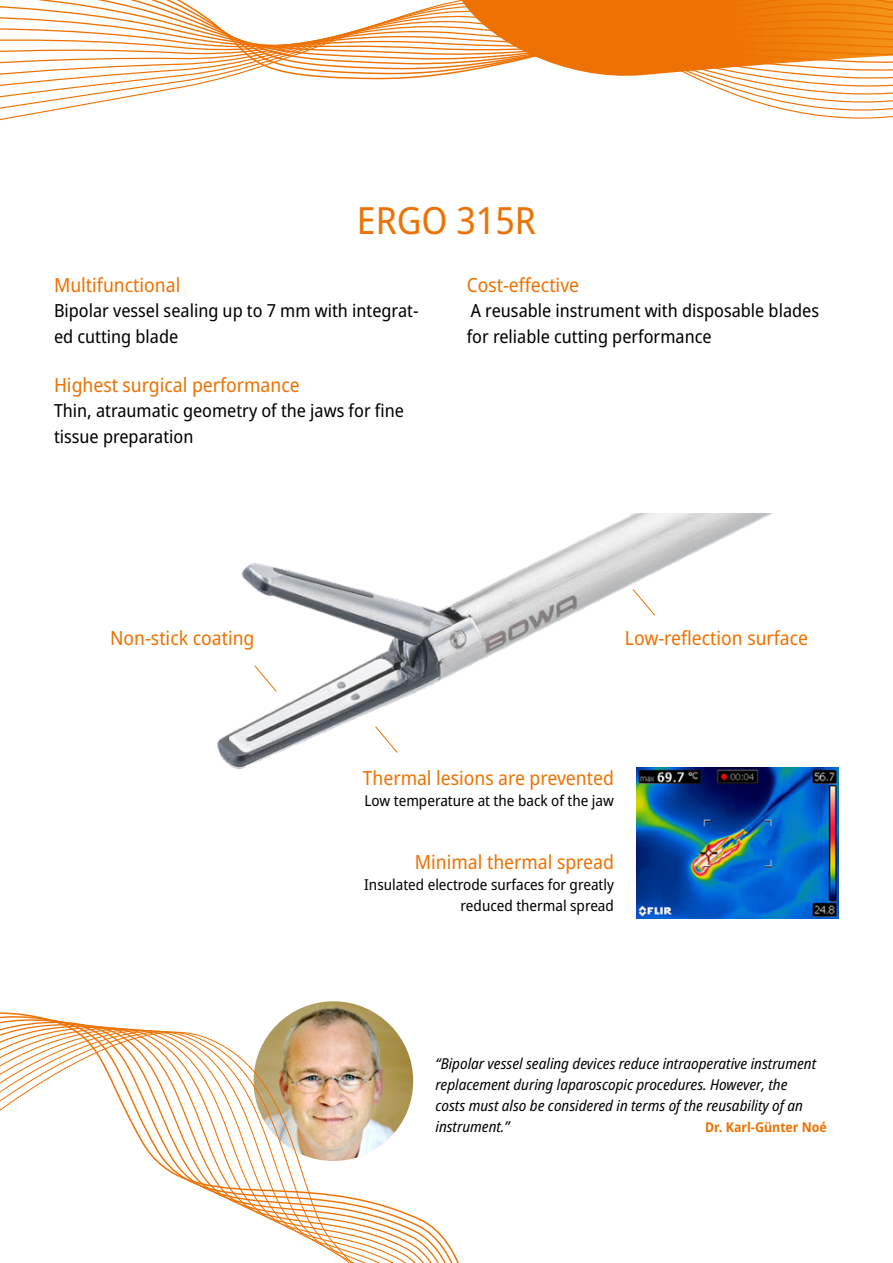
<style>
.page{position:relative;width:893px;height:1263px;background:#fff}
.page>*{position:absolute;margin:0;border:0;box-sizing:border-box;transform-origin:0 0}
.t1{font:semi-condensed 37.5px "Noto Sans";color:#ee7203}
.t2{font:semi-condensed 19.5px "Noto Sans";color:#ee7203}
.t3{font:semi-condensed 18px/25.5px "Noto Sans";color:#000}
.t4{font:italic semi-condensed 15px/21px "Noto Sans";color:#000}
.t5{font:semi-condensed 15px/21px "Noto Sans";color:#000;text-align:right}
.t6{font:700 semi-condensed 13.5px "Noto Sans";color:#ee7203}
</style>
<div class="page">
<img style="left:254px;top:1001px;width:159px;height:160px;border-radius:80px">
<svg style="left:0;top:0;width:893px;height:121px"></svg>
<img style="left:217px;top:513px;width:556px;height:256px">
<img style="left:636px;top:767px;width:203px;height:152px">
<svg style="left:0;top:1022px;width:456px;height:241px"></svg>
<svg style="left:0;top:1032px;width:401px;height:231px"></svg>
<svg style="left:632px;top:588px;width:24px;height:28px"></svg>
<svg style="left:374px;top:726px;width:24px;height:27px"></svg>
<svg style="left:254px;top:665px;width:23px;height:28px"></svg>
<h1 class="t1" style="left:357px;top:194px;width:181px">ERGO 315R</h1>
<p class="t2" style="left:54px;top:271px;width:128px">Multifunctional</p>
<p class="t3" style="left:54px;top:299px;width:366px">Bipolar vessel sealing up to 7 mm with integrat&shy;ed cutting blade</p>
<p class="t2" style="left:54px;top:371px;width:247px">Highest surgical performance</p>
<p class="t3" style="left:54px;top:399px;width:352px">Thin, atraumatic geometry of the jaws for fine tissue preparation</p>
<p class="t2" style="left:467px;top:271px;width:114px">Cost-effective</p>
<p class="t3" style="left:467px;top:299px;width:354px">A reusable instrument with disposable blades for reliable cutting performance</p>
<p class="t2" style="left:110px;top:624px;width:146px">Non-stick coating</p>
<p class="t2" style="left:625px;top:624px;width:185px">Low-reflection surface</p>
<p class="t2" style="left:363px;top:764px;width:253px">Thermal lesions are prevented</p>
<p class="t5" style="left:365px;top:790px;width:251px">Low temperature at the back of the jaw</p>
<p class="t2" style="left:415px;top:848px;width:201px">Minimal thermal spread</p>
<p class="t5" style="left:364px;top:874px;width:251px">Insulated electrode surfaces for greatly reduced thermal spread</p>
<p class="t4" style="left:435px;top:1053px;width:382px">“Bipolar vessel sealing devices reduce intraoperative instrument replacement during laparoscopic procedures. However, the costs must also be considered in terms of the reusability of an instrument.”</p>
<p class="t6" style="left:705px;top:1118px;width:123px">Dr. Karl-Günter Noé</p>
</div>
